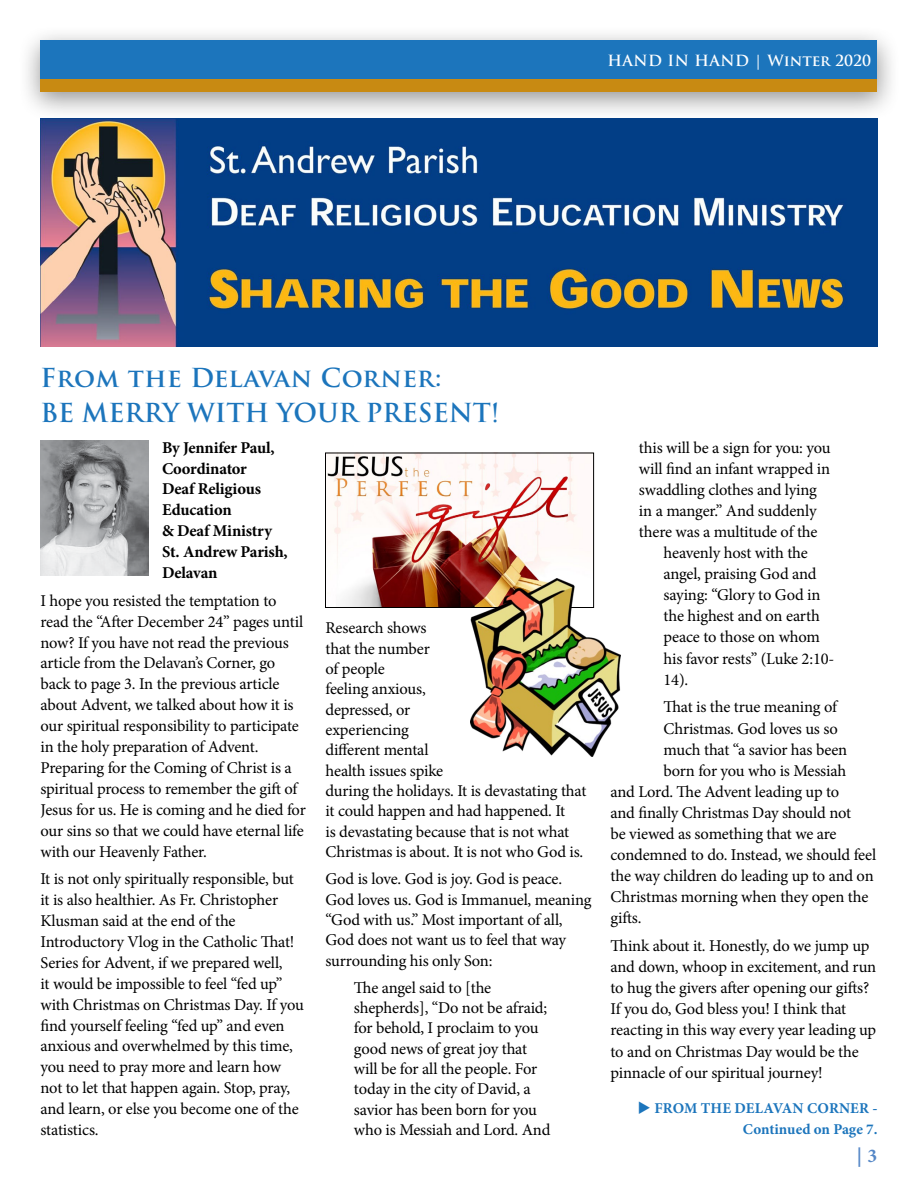
<style>
.page{position:relative;width:918px;height:1188px;background:#fff}
.page>*{position:absolute;margin:0;border:0;box-sizing:border-box;transform-origin:0 0}
.t1{font:700 25.5px/34.5px "Trajan Pro";color:#1c75bc}
.t2{font:700 19.5px "Minion Pro";color:#5688c7}
.t3{font:16.5px/20.9px "Minion Pro";letter-spacing:-.015em;color:#000}
.t4{font:700 16.5px/20.9px "Minion Pro";letter-spacing:-.01em;color:#000}
.t5{font:700 15px/21px "Minion Pro";color:#1c75bc;text-align:right}
.t6{font:700 15px "Trajan Pro";color:#fff}
</style>
<div class="page">
<div style="left:18px;top:24px;width:883px;height:98px;background:#000;opacity:.42"></div>
<div style="left:40px;top:40px;width:838px;height:43px;background:#1c75bc"></div>
<div style="left:40px;top:79px;width:838px;height:13px;background:#c88a12"></div>
<img style="left:40px;top:119px;width:838px;height:228px">
<img style="left:40px;top:441px;width:108px;height:135px">
<img style="left:327px;top:455px;width:250px;height:151px">
<div style="left:325px;top:453px;width:269px;height:155px;border:1px solid #000"></div>
<img style="left:471px;top:578px;width:150px;height:178px">
<p class="t6" style="left:608px;top:52px;width:265px">HAND IN HAND | Winter 2020</p>
<h1 class="t1" style="left:40px;top:361px;width:460px">From the Delavan Corner:<br>BE MERRY WITH YOUR PRESENT!</h1>
<p class="t4" style="left:162px;top:437px;width:127px">By Jennifer Paul,<br>Coordinator<br>Deaf Religious<br>Education<br>&amp; Deaf Ministry<br>St. Andrew Parish,<br>Delavan</p>
<p class="t3" style="left:40px;top:590px;width:267px">I hope you resisted the temptation to read the “After December 24” pages until now? If you have not read the previous article from the Delavan’s Corner, go back to page 3. In the previous article about Advent, we talked about how it is our spiritual responsibility to participate in the holy preparation of Advent.<br>Preparing for the Coming of Christ is a spiritual process to remember the gift of Jesus for us. He is coming and he died for our sins so that we could have eternal life with our Heavenly Father.</p>
<p class="t3" style="left:40px;top:869px;width:265px">It is not only spiritually responsible, but it is also healthier. As Fr. Christopher Klusman said at the end of the Introductory Vlog in the Catholic That!<br>Series for Advent, if we prepared well,<br>it would be impossible to feel “fed up” with Christmas on Christmas Day. If you find yourself feeling “fed up” and even anxious and overwhelmed by this time, you need to pray more and learn how not to let that happen again. Stop, pray, and learn, or else you become one of the statistics.</p>
<p class="t3" style="left:325px;top:618px;width:262px;line-height:20.4px">Research shows<br>that the number<br>of people<br>feeling anxious,<br>depressed, or<br>experiencing<br>different mental<br>health issues spike<br>during the holidays. It is devastating that it could happen and had happened. It<br>is devastating because that is not what<br>Christmas is about. It is not who God is.</p>
<p class="t3" style="left:325px;top:869px;width:268px;line-height:20.4px">God is love. God is joy. God is peace.<br>God loves us. God is Immanuel, meaning “God with us.” Most important of all, God does not want us to feel that way surrounding his only Son:</p>
<p class="t3" style="left:354px;top:977px;width:198px;line-height:20.4px">The angel said to [the shepherds], “Do not be afraid; for behold, I proclaim to you good news of great joy that will be for all the people. For today in the city of David, a savior has been born for you who is Messiah and Lord. And</p>
<p class="t3" style="left:639px;top:437px;width:193px">this will be a sign for you: you</p>
<p class="t3" style="left:639px;top:458px;width:193px">will find an infant wrapped in</p>
<p class="t3" style="left:639px;top:479px;width:179px">swaddling clothes and lying</p>
<p class="t3" style="left:639px;top:500px;width:179px">in a manger.” And suddenly</p>
<p class="t3" style="left:639px;top:521px;width:180px">there was a multitude of the</p>
<p class="t3" style="left:664px;top:542px;width:146px">heavenly host with the</p>
<p class="t3" style="left:664px;top:564px;width:155px">angel, praising God and</p>
<p class="t3" style="left:664px;top:585px;width:158px">saying: “Glory to God in</p>
<p class="t3" style="left:664px;top:606px;width:158px">the highest and on earth</p>
<p class="t3" style="left:664px;top:627px;width:158px">peace to those on whom</p>
<p class="t3" style="left:664px;top:648px;width:172px">his favor rests” (Luke 2:10-</p>
<p class="t3" style="left:664px;top:669px;width:26px">14).</p>
<p class="t3" style="left:664px;top:697px;width:175px">That is the true meaning of</p>
<p class="t3" style="left:664px;top:718px;width:176px">Christmas. God loves us so</p>
<p class="t3" style="left:664px;top:739px;width:185px">much that “a savior has been</p>
<p class="t3" style="left:664px;top:760px;width:184px">born for you who is Messiah</p>
<p class="t3" style="left:611px;top:781px;width:230px">and Lord. The Advent leading up to</p>
<p class="t3" style="left:611px;top:802px;width:242px">and finally Christmas Day should not</p>
<p class="t3" style="left:611px;top:823px;width:227px">be viewed as something that we are</p>
<p class="t3" style="left:611px;top:844px;width:267px">condemned to do. Instead, we should feel</p>
<p class="t3" style="left:611px;top:866px;width:265px">the way children do leading up to and on</p>
<p class="t3" style="left:611px;top:887px;width:259px">Christmas morning when they open the</p>
<p class="t3" style="left:611px;top:908px;width:32px">gifts.</p>
<p class="t3" style="left:611px;top:935px;width:267px">Think about it. Honestly, do we jump up and down, whoop in excitement, and run to hug the givers after opening our gifts?<br>If you do, God bless you! I think that reacting in this way every year leading up to and on Christmas Day would be the pinnacle of our spiritual journey!</p>
<p class="t5" style="left:638px;top:1098px;width:241px">◆ FROM THE DELAVAN CORNER -<br>Continued on Page 7.</p>
<p class="t2" style="left:857px;top:1142px;width:22px">| 3</p>
</div>
